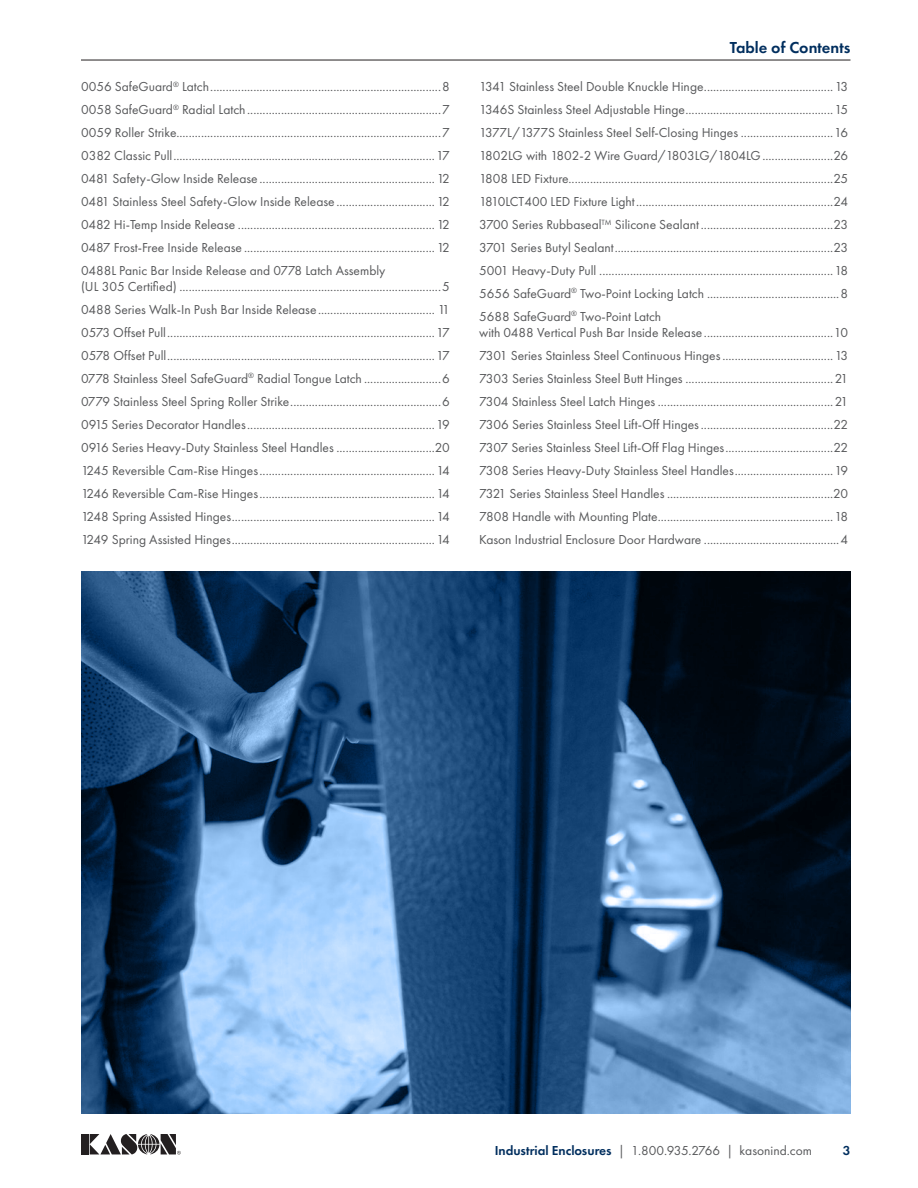
<style>
.page{position:relative;width:918px;height:1188px;background:#fff}
.page>*{position:absolute;margin:0;border:0;box-sizing:border-box;transform-origin:0 0}
.t1{font:600 16.5px "Futura PT";color:#002e5e}
.t2{font:13.5px/23px "Futura PT";color:#57585a;text-align:justify}
.t3{font:600 13.5px "Futura PT";color:#002e5e}
.s1{font-weight:600;color:#002e5e}
</style>
<div class="page">
<div style="left:81px;top:1134px;width:7px;height:20px;background:#231f20"></div>
<svg style="left:90px;top:1134px;width:91px;height:21px"></svg>
<hr style="left:81px;top:60px;width:769px;height:1px;background:#231f20">
<svg style="left:81px;top:571px;width:769px;height:543px;background:#32567c"></svg>
<p class="t2" style="left:81px;top:75px;width:370px">0056 SafeGuard<sup>®</sup> Latch...........................................................................8<br>0058 SafeGuard<sup>®</sup> Radial Latch...............................................................7<br>0059 Roller Strike......................................................................................7<br>0382 Classic Pull.....................................................................................17<br>0481 Safety-Glow Inside Release .........................................................12<br>0481 Stainless Steel Safety-Glow Inside Release ................................12<br>0482 Hi-Temp Inside Release ................................................................12<br>0487 Frost-Free Inside Release ..............................................................12<br>0488L Panic Bar Inside Release and 0778 Latch Assembly</p>
<p class="t2" style="left:81px;top:275px;width:370px">(UL 305 Certified) .....................................................................................5<br>0488 Series Walk-In Push Bar Inside Release...................................... 11<br>0573 Offset Pull.......................................................................................17<br>0578 Offset Pull.......................................................................................17<br>0778 Stainless Steel SafeGuard<sup>®</sup> Radial Tongue Latch .........................6<br>0779 Stainless Steel Spring Roller Strike.................................................6<br>0915 Series Decorator Handles.............................................................19<br>0916 Series Heavy-Duty Stainless Steel Handles ................................20<br>1245 Reversible Cam-Rise Hinges.........................................................14<br>1246 Reversible Cam-Rise Hinges.........................................................14<br>1248 Spring Assisted Hinges..................................................................14<br>1249 Spring Assisted Hinges..................................................................14</p>
<p class="t1" style="left:730px;top:37px;width:122px">Table of Contents</p>
<p class="t2" style="left:479px;top:75px;width:370px">1341 Stainless Steel Double Knuckle Hinge..........................................13<br>1346S Stainless Steel Adjustable Hinge................................................15<br>1377L/1377S Stainless Steel Self-Closing Hinges ..............................16<br>1802LG with 1802-2 Wire Guard/1803LG/1804LG.......................26<br>1808 LED Fixture......................................................................................25<br>1810LCT400 LED Fixture Light................................................................24<br>3700 Series Rubbaseal<sup>TM</sup> Silicone Sealant ...........................................23<br>3701 Series Butyl Sealant.......................................................................23<br>5001 Heavy-Duty Pull ............................................................................18<br>5656 SafeGuard<sup>®</sup> Two-Point Locking Latch ...........................................8<br>5688 SafeGuard<sup>®</sup> Two-Point Latch</p>
<p class="t2" style="left:479px;top:321px;width:371px">with 0488 Vertical Push Bar Inside Release..........................................10<br>7301 Series Stainless Steel Continuous Hinges....................................13<br>7303 Series Stainless Steel Butt Hinges ................................................21<br>7304 Stainless Steel Latch Hinges .........................................................21<br>7306 Series Stainless Steel Lift-Off Hinges...........................................22<br>7307 Series Stainless Steel Lift-Off Flag Hinges...................................22<br>7308 Series Heavy-Duty Stainless Steel Handles................................19<br>7321 Series Stainless Steel Handles ......................................................20<br>7808 Handle with Mounting Plate.........................................................18<br>Kason Industrial Enclosure Door Hardware ............................................4</p>
<p class="t2" style="left:495px;top:1139px;width:319px"><span class="s1">Industrial Enclosures</span> | 1.800.935.2766 | kasonind.com</p>
<p class="t3" style="left:843px;top:1142px;width:9px">3</p>
</div>
